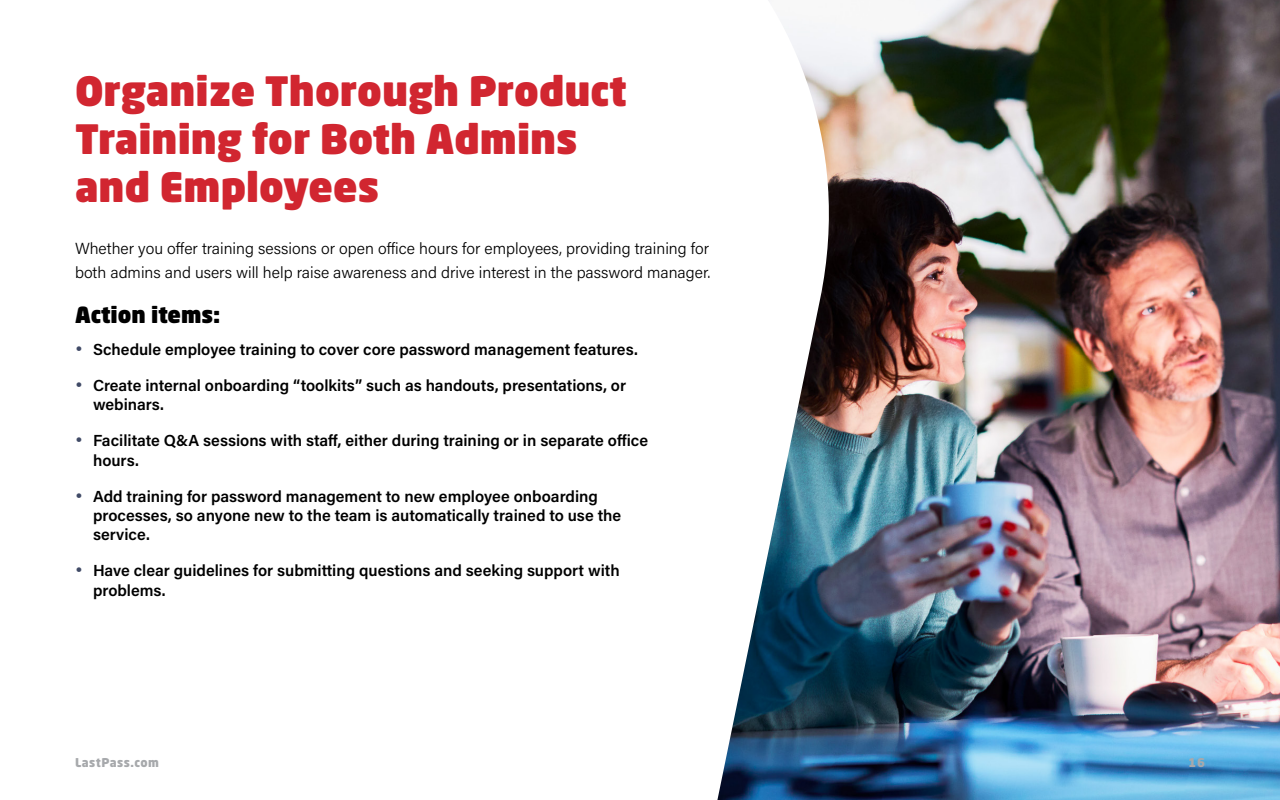
<style>
.page{position:relative;width:1280px;height:800px;background:#fff}
.page>*{position:absolute;margin:0;border:0;box-sizing:border-box;transform-origin:0 0}
.t1{font:900 40px/48px "Neo Sans W1 G";color:#d12630}
.t2{font:900 22px "Neo Sans W1 G";color:#000}
.t3{font:600 16px/19.2px "Acumin Pro";color:#000}
.Text{font:300 16px/24px "Acumin Pro";color:#000}
.t4{font:900 12px "Neo Sans W1 G";letter-spacing:.04em;color:#a7a9ac}
.s1{font-family:"Poppins";font-weight:400;font-size:19px;color:#404a66}
</style>
<div class="page">
<img style="left:832px;top:0;width:448px;height:800px">
<svg style="left:717px;top:24px;width:115px;height:776px"></svg>
<h2 class="t1" style="left:75px;top:67px;width:553px">Organize Thorough Product<br>Training for Both Admins and Employees</h2>
<p class="Text" style="left:75px;top:236px;width:637px">Whether you offer training sessions or open office hours for employees, providing training for both admins and users will help raise awareness and drive interest in the password manager.</p>
<h3 class="t2" style="left:75px;top:300px;width:146px">Action items:</h3>
<p class="t3" style="left:75px;top:339px;width:564px"><span class="s1">•</span> Schedule employee training to cover core password management features.</p>
<p class="t3" style="left:93px;top:375px;width:535px;text-indent:-18px"><span class="s1">•</span> Create internal onboarding “toolkits” such as handouts, presentations, or webinars.</p>
<p class="t3" style="left:93px;top:430px;width:557px;text-indent:-18px"><span class="s1">•</span> Facilitate Q&amp;A sessions with staff, either during training or in separate office hours.</p>
<p class="t3" style="left:93px;top:486px;width:530px;text-indent:-18px"><span class="s1">•</span> Add training for password management to new employee onboarding processes, so anyone new to the team is automatically trained to use the service.</p>
<p class="t3" style="left:93px;top:560px;width:528px;text-indent:-18px"><span class="s1">•</span> Have clear guidelines for submitting questions and seeking support with problems.</p>
<p class="t4" style="left:75px;top:755px;width:85px">LastPass.com</p>
<p class="t4" style="left:1189px;top:755px;width:18px">16</p>
</div>
